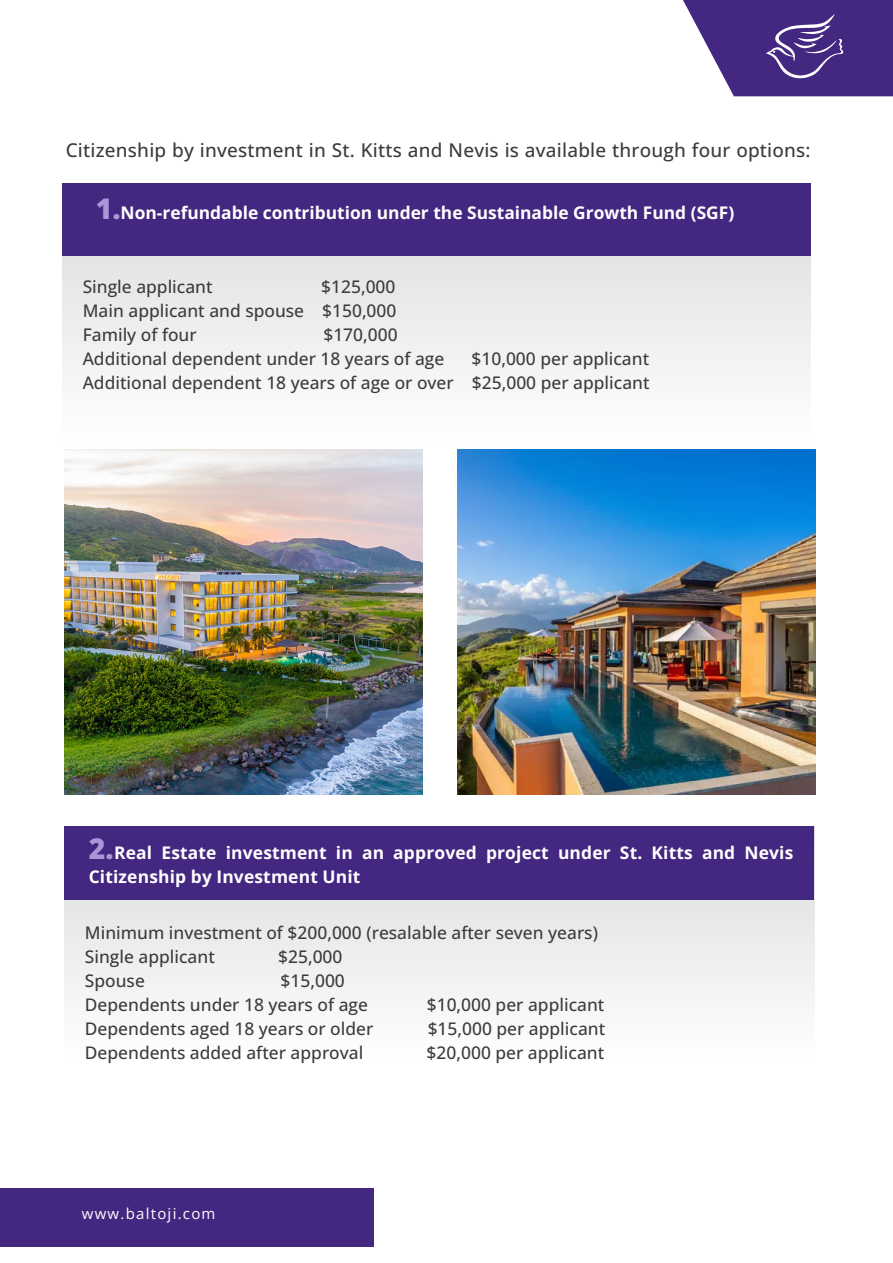
<style>
.page{position:relative;width:893px;height:1263px;background:#fff}
.page>*{position:absolute;margin:0;border:0;box-sizing:border-box;transform-origin:0 0}
.t1{font:500 18.9px "Open Sans";letter-spacing:.01em;color:#3c3c3b}
.t2{font:500 17.4px/24px "Open Sans";color:#3c3c3b}
.t3{font:700 17.4px/24px "Open Sans";letter-spacing:.01em;color:#fff}
.t4{font:15px "Open Sans";letter-spacing:.085em;color:#fff}
.s1{font-weight:800;font-size:28.5px;color:#ab96d8}
</style>
<div class="page">
<svg style="left:683px;top:0;width:210px;height:96px"></svg>
<div style="left:63px;top:187px;width:748px;height:261px;background:linear-gradient(to right,#f1f2f2,#f1f2f2)"></div>
<div style="left:63px;top:184px;width:748px;height:72px;background:#442780"></div>
<div style="left:64px;top:827px;width:750px;height:238px;background:linear-gradient(to right,#f2f2f3,#f2f2f3)"></div>
<div style="left:64px;top:827px;width:750px;height:73px;background:#442780"></div>
<img style="left:64px;top:449px;width:359px;height:346px">
<img style="left:457px;top:449px;width:358px;height:346px">
<div style="left:0;top:1188px;width:373px;height:59px;background:#442780"></div>
<p class="t1" style="left:66px;top:137px;width:746px">Citizenship by investment in St. Kitts and Nevis is available through four options:</p>
<p class="t3" style="left:96px;top:200px;width:640px"><span class="s1">1.</span>Non-refundable contribution under the Sustainable Growth Fund (SGF)</p>
<p class="t2" style="left:83px;top:274px;width:131px">Single applicant</p>
<p class="t2" style="left:83px;top:274px;width:315px;text-align:justify;text-indent:239px">$125,000<br>Main applicant and spouse $150,000<br>Family of four</p>
<p class="t2" style="left:83px;top:322px;width:363px;text-indent:241px">$170,000<br>Additional dependent under 18 years of age</p>
<p class="t2" style="left:83px;top:346px;width:568px;text-align:right">$10,000 per applicant<br>Additional dependent 18 years of age or over $25,000 per applicant</p>
<p class="t3" style="left:89px;top:840px;width:706px"><span class="s1">2.</span>Real Estate investment in an approved project under St. Kitts and Nevis<br>Citizenship by Investment Unit</p>
<p class="t2" style="left:85px;top:920px;width:515px">Minimum investment of $200,000 (resalable after seven years)<br>Single applicant</p>
<p class="t2" style="left:278px;top:944px;width:66px">$25,000</p>
<p class="t2" style="left:85px;top:968px;width:285px;text-indent:196px">$15,000<br>Dependents under 18 years of age</p>
<p class="t2" style="left:85px;top:968px;width:61px">Spouse</p>
<p class="t2" style="left:427px;top:992px;width:179px">$10,000 per applicant</p>
<p class="t2" style="left:85px;top:1016px;width:290px">Dependents aged 18 years or older</p>
<p class="t2" style="left:428px;top:1016px;width:179px">$15,000 per applicant</p>
<p class="t2" style="left:85px;top:1040px;width:280px">Dependents added after approval</p>
<p class="t2" style="left:427px;top:1040px;width:179px">$20,000 per applicant</p>
<p class="t4" style="left:82px;top:1203px;width:135px">www.baltoji.com</p>
</div>
